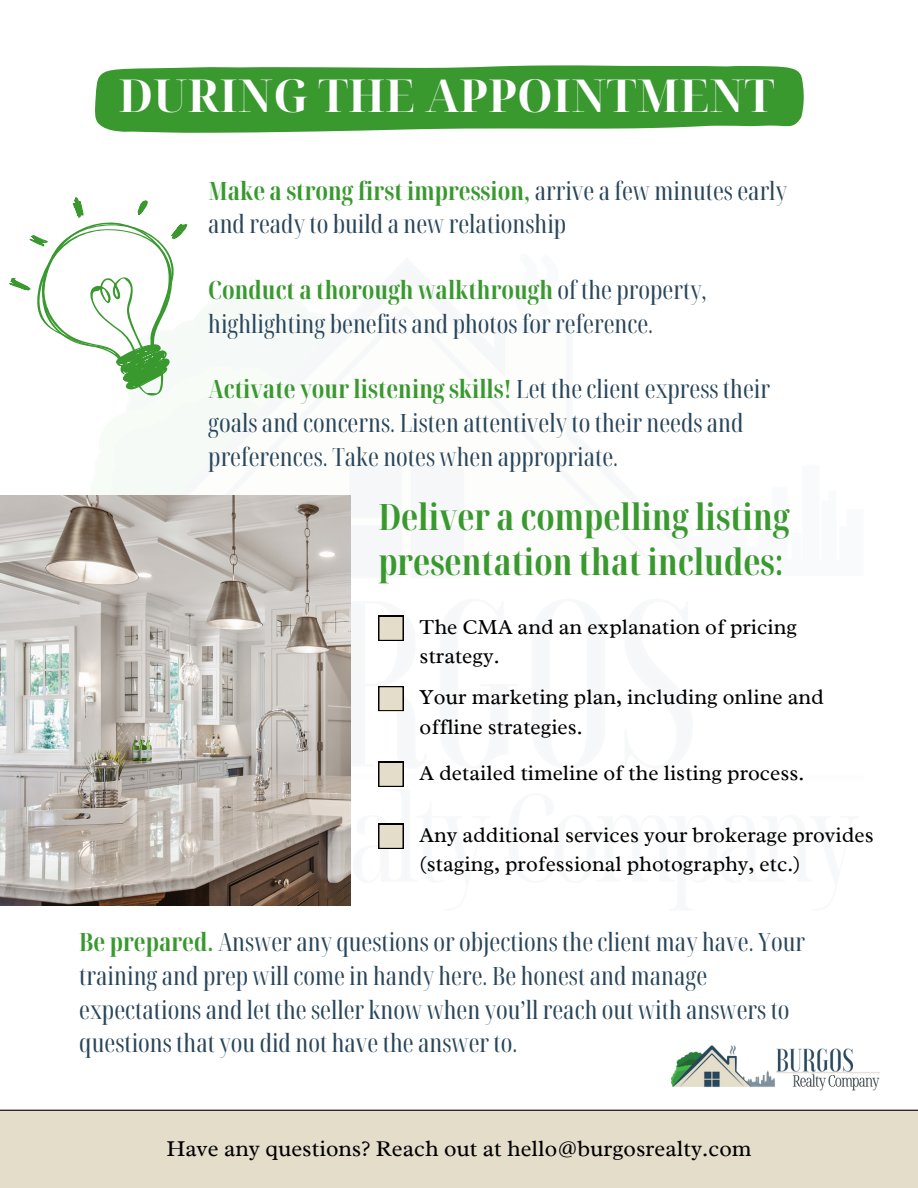
<style>
.page{position:relative;width:918px;height:1188px;background:#fff}
.page>*{position:absolute;margin:0;border:0;box-sizing:border-box;transform-origin:0 0}
.t1{font:700 45.45px "Noto Serif Display";color:#fff}
.t2{font:700 extra-condensed 36.45px/45px "Noto Serif Display";color:#39992f}
.t3{font:extra-condensed 25.2px/33.8px "Noto Serif Display";color:#29465b}
.t4{font:22.95px "Radley";color:#000}
.t5{font:21.75px/29.2px "Radley";color:#000}
.s1{font-weight:700;color:#39992f}
</style>
<div class="page">
<img style="left:671px;top:1045px;width:208px;height:46px">
<svg style="left:9px;top:197px;width:178px;height:199px"></svg>
<div style="left:0;top:1110px;width:918px;height:78px;background:#e4ddca"></div>
<hr style="left:0;top:1110px;width:918px;height:1px;background:#000">
<svg style="left:95px;top:65px;width:709px;height:68px;background:#4aa141"></svg>
<img style="left:0;top:495px;width:351px;height:411px">
<div style="left:378px;top:616px;width:26px;height:25px;background:#000"></div>
<svg style="left:379px;top:617px;width:24px;height:23px"></svg>
<div style="left:378px;top:686px;width:26px;height:25px;background:#000"></div>
<svg style="left:379px;top:687px;width:24px;height:24px"></svg>
<div style="left:378px;top:762px;width:26px;height:25px;background:#000"></div>
<svg style="left:379px;top:763px;width:24px;height:23px"></svg>
<div style="left:378px;top:824px;width:26px;height:25px;background:#000"></div>
<svg style="left:379px;top:825px;width:24px;height:23px"></svg>
<p class="t1" style="left:119px;top:64px;width:657px">DURING THE APPOINTMENT</p>
<p class="t3" style="left:208px;top:173px;width:580px"><span class="s1">Make a strong first impression,</span> arrive a few minutes early and ready to build a new relationship</p>
<p class="t3" style="left:208px;top:272px;width:500px"><span class="s1">Conduct a thorough walkthrough</span> of the property, highlighting benefits and photos for reference.</p>
<p class="t3" style="left:208px;top:371px;width:563px"><span class="s1">Activate your listening skills!</span> Let the client express their goals and concerns. Listen attentively to their needs and preferences. Take notes when appropriate.</p>
<p class="t2" style="left:378px;top:494px;width:413px">Deliver a compelling listing presentation that includes:</p>
<p class="t5" style="left:420px;top:612px;width:379px">The CMA and an explanation of pricing strategy.</p>
<p class="t5" style="left:420px;top:683px;width:406px">Your marketing plan, including online and offline strategies.</p>
<p class="t5" style="left:420px;top:758px;width:386px">A detailed timeline of the listing process.</p>
<p class="t5" style="left:420px;top:820px;width:456px">Any additional services your brokerage provides (staging, professional photography, etc.)</p>
<p class="t3" style="left:79px;top:924px;width:727px"><span class="s1">Be prepared.</span> Answer any questions or objections the client may have. Your training and prep will come in handy here. Be honest and manage expectations and let the seller know when you’ll reach out with answers to questions that you did not have the answer to.</p>
<p class="t4" style="left:166px;top:1134px;width:586px">Have any questions? Reach out at hello@burgosrealty.com</p>
</div>
